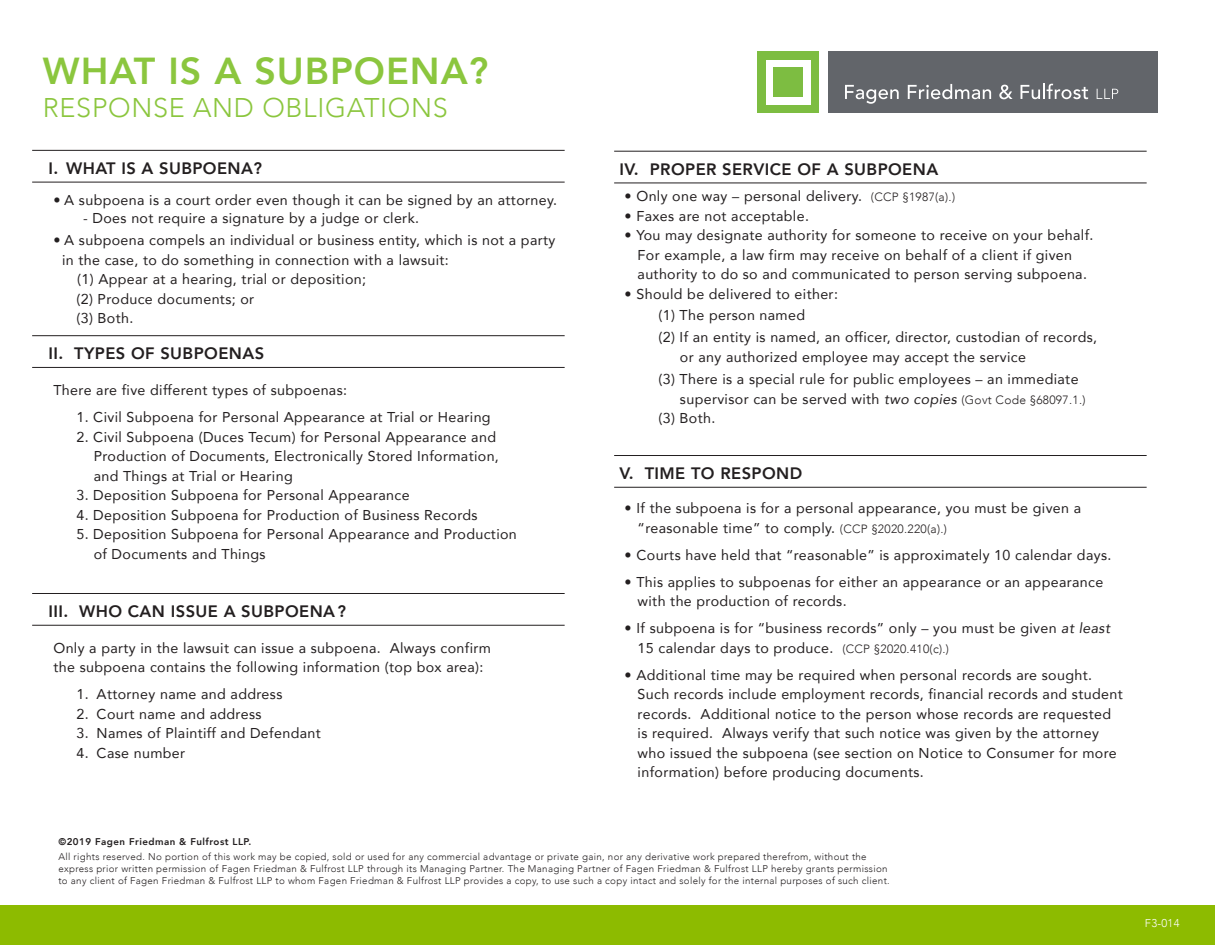
<style>
.page{position:relative;width:1215px;height:945px;background:#fff}
.page>*{position:absolute;margin:0;border:0;box-sizing:border-box;transform-origin:0 0}
.t1{font:800 37.5px "Avenir";letter-spacing:.025em;color:#8bc63e}
.t2{font:300 27px "Avenir";letter-spacing:.025em;color:#8bc63e}
.t3{font:800 16.5px "Avenir";letter-spacing:.025em;color:#231f20}
.t4{font:14.25px "Avenir";letter-spacing:.025em;color:#231f20}
.t5{font:300 11.25px "Avenir";color:#fff}
.t6{font:300 9.75px "Avenir";letter-spacing:.035em;color:#231f20}
.t7{font:800 9.75px "Avenir";letter-spacing:.05em;color:#231f20}
.s1{font-weight:300;font-size:12px}
.s2{font-style:italic}
</style>
<div class="page">
<div style="left:758px;top:51px;width:61px;height:62px;background:#7dbd41"></div>
<div style="left:766px;top:60px;width:45px;height:44px;background:#fff"></div>
<div style="left:774px;top:67px;width:29px;height:30px;background:#7dbd41"></div>
<div style="left:829px;top:51px;width:329px;height:62px;background:#62656a"></div>
<svg style="left:845px;top:85px;width:54px;height:19px"></svg>
<svg style="left:908px;top:84px;width:83px;height:15px"></svg>
<svg style="left:999px;top:85px;width:14px;height:14px"></svg>
<svg style="left:1021px;top:84px;width:67px;height:15px"></svg>
<svg style="left:1097px;top:89px;width:21px;height:10px"></svg>
<div style="left:0;top:905px;width:1215px;height:40px;background:#8dbb00"></div>
<hr style="left:32px;top:182px;width:533px;height:1px;background:#231f20">
<hr style="left:32px;top:150px;width:533px;height:1px;background:#231f20">
<hr style="left:614px;top:183px;width:533px;height:1px;background:#231f20">
<hr style="left:614px;top:151px;width:533px;height:1px;background:#231f20">
<hr style="left:32px;top:367px;width:533px;height:1px;background:#231f20">
<hr style="left:32px;top:335px;width:533px;height:1px;background:#231f20">
<hr style="left:614px;top:487px;width:533px;height:1px;background:#231f20">
<hr style="left:614px;top:455px;width:533px;height:1px;background:#231f20">
<hr style="left:32px;top:625px;width:533px;height:1px;background:#231f20">
<hr style="left:32px;top:593px;width:533px;height:1px;background:#231f20">
<p class="t1" style="left:43px;top:42px;width:447px">WHAT IS A SUBPOENA?</p>
<p class="t2" style="left:43px;top:92px;width:406px">RESPONSE AND OBLIGATIONS</p>
<p class="t3" style="left:48px;top:155px;width:215px">I. WHAT IS A SUBPOENA?</p>
<p class="t3" style="left:620px;top:156px;width:320px">IV. PROPER SERVICE OF A SUBPOENA</p>
<p class="t4" style="left:53px;top:189px;width:505px">• A subpoena is a court order even though it can be signed by an attorney.</p>
<p class="t4" style="left:83px;top:207px;width:337px">- Does not require a signature by a judge or clerk.</p>
<p class="t4" style="left:53px;top:229px;width:503px">• A subpoena compels an individual or business entity, which is not a party</p>
<p class="t4" style="left:62px;top:249px;width:388px">in the case, to do something in connection with a lawsuit:</p>
<p class="t4" style="left:77px;top:268px;width:290px">(1) Appear at a hearing, trial or deposition;</p>
<p class="t4" style="left:76px;top:288px;width:179px">(2) Produce documents; or</p>
<p class="t4" style="left:76px;top:307px;width:59px">(3) Both.</p>
<p class="t3" style="left:48px;top:341px;width:217px">II. TYPES OF SUBPOENAS</p>
<p class="t4" style="left:53px;top:379px;width:295px">There are five different types of subpoenas:</p>
<p class="t4" style="left:76px;top:406px;width:416px">1. Civil Subpoena for Personal Appearance at Trial or Hearing</p>
<p class="t4" style="left:76px;top:425px;width:421px">2. Civil Subpoena (Duces Tecum) for Personal Appearance and</p>
<p class="t4" style="left:94px;top:445px;width:407px">Production of Documents, Electronically Stored Information,</p>
<p class="t4" style="left:94px;top:464px;width:201px">and Things at Trial or Hearing</p>
<p class="t4" style="left:76px;top:484px;width:335px">3. Deposition Subpoena for Personal Appearance</p>
<p class="t4" style="left:76px;top:503px;width:403px">4. Deposition Subpoena for Production of Business Records</p>
<p class="t4" style="left:76px;top:523px;width:442px">5. Deposition Subpoena for Personal Appearance and Production</p>
<p class="t4" style="left:94px;top:542px;width:173px">of Documents and Things</p>
<p class="t3" style="left:48px;top:599px;width:299px">III. WHO CAN ISSUE A SUBPOENA ?</p>
<p class="t4" style="left:53px;top:636px;width:439px">Only a party in the lawsuit can issue a subpoena. Always confirm</p>
<p class="t4" style="left:53px;top:656px;width:432px">the subpoena contains the following information (top box area):</p>
<p class="t4" style="left:76px;top:683px;width:207px">1. Attorney name and address</p>
<p class="t4" style="left:76px;top:702px;width:187px">2. Court name and address</p>
<p class="t4" style="left:76px;top:722px;width:246px">3. Names of Plaintiff and Defendant</p>
<p class="t4" style="left:76px;top:741px;width:110px">4. Case number</p>
<p class="t4" style="left:625px;top:185px;width:332px">• Only one way – personal delivery. <span class="s1">(CCP §1987(a).)</span></p>
<p class="t4" style="left:625px;top:204px;width:186px">• Faxes are not acceptable.</p>
<p class="t4" style="left:625px;top:224px;width:470px">• You may designate authority for someone to receive on your behalf.</p>
<p class="t4" style="left:638px;top:243px;width:436px">For example, a law firm may receive on behalf of a client if given</p>
<p class="t4" style="left:638px;top:263px;width:451px">authority to do so and communicated to person serving subpoena.</p>
<p class="t4" style="left:625px;top:282px;width:215px">• Should be delivered to either:</p>
<p class="t4" style="left:658px;top:303px;width:148px">(1) The person named</p>
<p class="t4" style="left:658px;top:326px;width:440px">(2) If an entity is named, an officer, director, custodian of records,</p>
<p class="t4" style="left:680px;top:345px;width:348px">or any authorized employee may accept the service</p>
<p class="t4" style="left:658px;top:368px;width:422px">(3) There is a special rule for public employees – an immediate</p>
<p class="t4" style="left:680px;top:387px;width:407px">supervisor can be served with <span class="s2">two copies</span> <span class="s1">(Govt Code §68097.1.)</span></p>
<p class="t4" style="left:658px;top:407px;width:59px">(3) Both.</p>
<p class="t3" style="left:620px;top:461px;width:184px">V. TIME TO RESPOND</p>
<p class="t4" style="left:625px;top:497px;width:458px">• If the subpoena is for a personal appearance, you must be given a</p>
<p class="t4" style="left:638px;top:516px;width:311px">“reasonable time” to comply. <span class="s1">(CCP §2020.220(a).)</span></p>
<p class="t4" style="left:625px;top:543px;width:488px">• Courts have held that “reasonable” is approximately 10 calendar days.</p>
<p class="t4" style="left:625px;top:570px;width:480px">• This applies to subpoenas for either an appearance or an appearance</p>
<p class="t4" style="left:638px;top:590px;width:211px">with the production of records.</p>
<p class="t4" style="left:625px;top:617px;width:487px">• If subpoena is for “business records” only – you must be given <span class="s2">at least</span></p>
<p class="t4" style="left:638px;top:636px;width:313px">15 calendar days to produce. <span class="s1">(CCP §2020.410(c).)</span></p>
<p class="t4" style="left:625px;top:663px;width:469px">• Additional time may be required when personal records are sought.</p>
<p class="t4" style="left:638px;top:683px;width:487px">Such records include employment records, financial records and student</p>
<p class="t4" style="left:638px;top:702px;width:475px">records. Additional notice to the person whose records are requested</p>
<p class="t4" style="left:638px;top:722px;width:463px">is required. Always verify that such notice was given by the attorney</p>
<p class="t4" style="left:638px;top:741px;width:481px">who issued the subpoena (see section on Notice to Consumer for more</p>
<p class="t4" style="left:638px;top:761px;width:288px">information) before producing documents.</p>
<p class="t7" style="left:58px;top:834px;width:194px">©2019 Fagen Friedman &amp; Fulfrost LLP.</p>
<p class="t6" style="left:58px;top:851px;width:810px">All rights reserved. No portion of this work may be copied, sold or used for any commercial advantage or private gain, nor any derivative work prepared therefrom, without the</p>
<p class="t6" style="left:58px;top:863px;width:831px">express prior written permission of Fagen Friedman &amp; Fulfrost LLP through its Managing Partner. The Managing Partner of Fagen Friedman &amp; Fulfrost LLP hereby grants permission</p>
<p class="t6" style="left:58px;top:875px;width:833px">to any client of Fagen Friedman &amp; Fulfrost LLP to whom Fagen Friedman &amp; Fulfrost LLP provides a copy, to use such a copy intact and solely for the internal purposes of such client.</p>
<p class="t5" style="left:1145px;top:917px;width:36px">F3-014</p>
</div>
